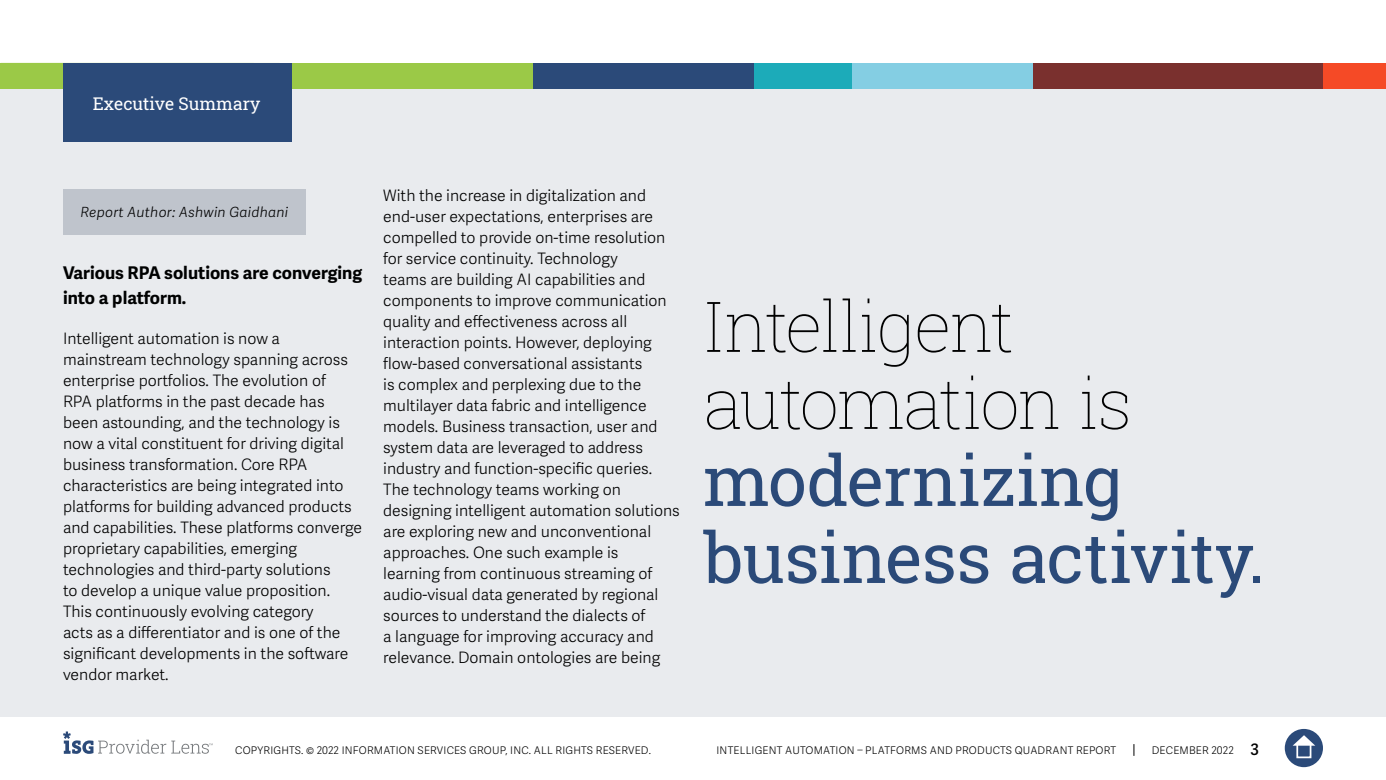
<style>
.page{position:relative;width:1386px;height:780px;background:#fff}
.page>*{position:absolute;margin:0;border:0;box-sizing:border-box;transform-origin:0 0}
.t1{font:70px/77px "Roboto Slab";letter-spacing:-.015em;color:#2b4a79}
.t2{font:100 70px/77px "Roboto Slab";letter-spacing:-.035em;color:#000}
.t3{font:700 17.5px/24.5px "Adelle Sans";color:#000101}
.t4{font:17.5px "Roboto Slab ISG P Regular";color:#fff}
.t5{font:300 15.75px/21px "Adelle Sans";color:#000}
.t6{font:italic 300 14px "Adelle Sans";letter-spacing:.02em;color:#000}
.t7{font:300 10.5px "Adelle Sans";letter-spacing:.02em;color:#000}
.s1{font-weight:600;font-size:15.75px}
</style>
<div class="page">
<svg style="left:1133px;top:744px;width:1px;height:12px"></svg>
<div style="left:1285px;top:729px;width:38px;height:38px;background:#2b4a79;border-radius:50%"></div>
<svg style="left:1293px;top:735px;width:22px;height:10px"></svg>
<div style="left:1296px;top:743px;width:15px;height:15px;border:2px solid #fff"></div>
<svg style="left:63px;top:731px;width:150px;height:23px"></svg>
<div style="left:0;top:63px;width:1386px;height:654px;background:#e9ebee"></div>
<div style="left:0;top:63px;width:533px;height:25px;background:#9bc947"></div>
<div style="left:533px;top:63px;width:223px;height:25px;background:#2b4a79"></div>
<div style="left:850px;top:63px;width:184px;height:25px;background:#84cee3"></div>
<div style="left:1323px;top:63px;width:63px;height:25px;background:#f54a26"></div>
<div style="left:1033px;top:63px;width:290px;height:25px;background:#7a302e"></div>
<div style="left:754px;top:63px;width:98px;height:25px;background:#1cabb9"></div>
<div style="left:63px;top:63px;width:229px;height:79px;background:#2b4a79"></div>
<div style="left:63px;top:189px;width:243px;height:46px;background:#bfc4cc"></div>
<p class="t4" style="left:93px;top:91px;width:169px">Executive Summary</p>
<p class="t6" style="left:80px;top:204px;width:209px">Report Author: Ashwin Gaidhani</p>
<p class="t3" style="left:63px;top:261px;width:301px">Various RPA solutions are converging into a platform.</p>
<p class="t5" style="left:63px;top:328px;width:300px">Intelligent automation is now a mainstream technology spanning across enterprise portfolios. The evolution of<br>RPA platforms in the past decade has been astounding, and the technology is now a vital constituent for driving digital business transformation. Core RPA characteristics are being integrated into platforms for building advanced products and capabilities. These platforms converge proprietary capabilities, emerging technologies and third-party solutions<br>to develop a unique value proposition.<br>This continuously evolving category<br>acts as a differentiator and is one of the significant developments in the software vendor market.</p>
<p class="t5" style="left:383px;top:185px;width:298px">With the increase in digitalization and end-user expectations, enterprises are compelled to provide on-time resolution for service continuity. Technology<br>teams are building AI capabilities and components to improve communication quality and effectiveness across all interaction points. However, deploying flow-based conversational assistants<br>is complex and perplexing due to the multilayer data fabric and intelligence models. Business transaction, user and system data are leveraged to address industry and function-specific queries.<br>The technology teams working on designing intelligent automation solutions are exploring new and unconventional approaches. One such example is<br>learning from continuous streaming of audio-visual data generated by regional sources to understand the dialects of<br>a language for improving accuracy and relevance. Domain ontologies are being</p>
<h1 class="t2" style="left:704px;top:286px;width:430px">Intelligent automation is</h1>
<h1 class="t1" style="left:704px;top:441px;width:563px">modernizing business activity.</h1>
<p class="t7" style="left:235px;top:744px;width:417px">COPYRIGHTS. © 2022 INFORMATION SERVICES GROUP, INC. ALL RIGHTS RESERVED.</p>
<p class="t7" style="left:717px;top:744px;width:401px">INTELLIGENT AUTOMATION – PLATFORMS AND PRODUCTS QUADRANT REPORT</p>
<p class="t7" style="left:1152px;top:744px;width:109px">DECEMBER 2022 <span class="s1">3</span></p>
</div>
